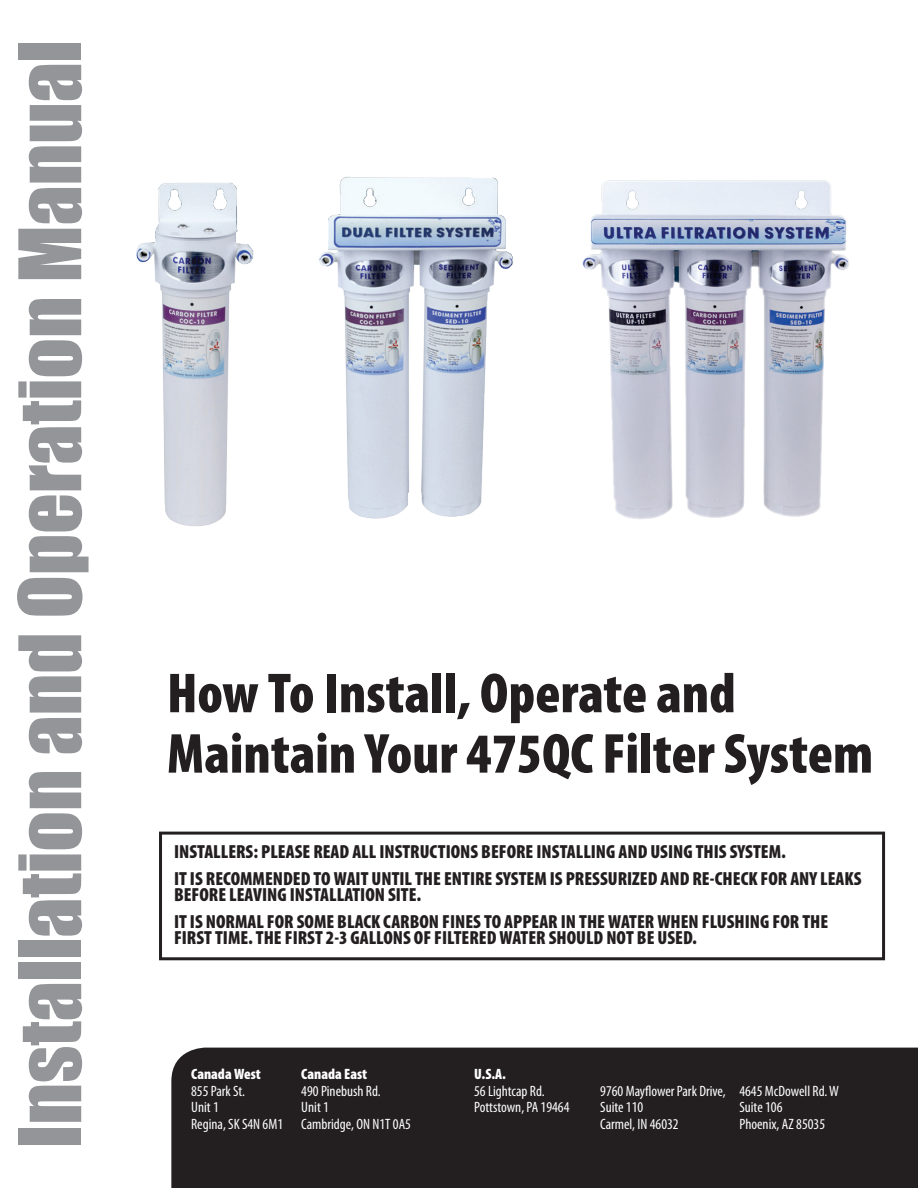
<style>
.page{position:relative;width:918px;height:1188px;background:#fff}
.page>*{position:absolute;margin:0;border:0;box-sizing:border-box;transform-origin:0 0}
.t1{font:79.5px "Impact";color:#939598}
.t2{font:900 condensed 56.85px "Myriad Pro";color:#231f20}
.t3{font:900 condensed 19.05px/16px "Myriad Pro";color:#231f20}
.t4{font:condensed 15px/16.5px "Myriad Pro";color:#fff}
.t5{font:900 condensed 15px "Myriad Pro";color:#fff}
</style>
<div class="page">
<div style="left:171px;top:1048px;width:747px;height:140px;background:#231f20"></div>
<div style="left:159px;top:832px;width:726px;height:128px;border:3px solid #231f20"></div>
<img style="left:582px;top:180px;width:267px;height:339px">
<img style="left:319px;top:176px;width:194px;height:343px">
<img style="left:136px;top:182px;width:118px;height:344px">
<p class="t1" style="left:-12px;top:1148px;width:1109px;rotate:-90deg">Installation and Operation Manual</p>
<p class="t2" style="left:167px;top:657px;width:570px">How To Install, Operate and</p>
<p class="t2" style="left:167px;top:717px;width:708px">Maintain Your 475QC Filter System</p>
<p class="t3" style="left:174px;top:843px;width:613px">INSTALLERS: PLEASE READ ALL INSTRUCTIONS BEFORE INSTALLING AND USING THIS SYSTEM.</p>
<p class="t3" style="left:174px;top:870px;width:689px">IT IS RECOMMENDED TO WAIT UNTIL THE ENTIRE SYSTEM IS PRESSURIZED AND RE-CHECK FOR ANY LEAKS<br>BEFORE LEAVING INSTALLATION SITE.</p>
<p class="t3" style="left:174px;top:913px;width:656px">IT IS NORMAL FOR SOME BLACK CARBON FINES TO APPEAR IN THE WATER WHEN FLUSHING FOR THE<br>FIRST TIME. THE FIRST 2-3 GALLONS OF FILTERED WATER SHOULD NOT BE USED.</p>
<p class="t5" style="left:191px;top:1065px;width:71px">Canada West</p>
<p class="t4" style="left:191px;top:1082px;width:56px">855 Park St.<br>Unit 1</p>
<p class="t4" style="left:191px;top:1115px;width:94px">Regina, SK S4N 6M1</p>
<p class="t5" style="left:301px;top:1065px;width:67px">Canada East</p>
<p class="t4" style="left:301px;top:1082px;width:81px">490 Pinebush Rd.<br>Unit 1</p>
<p class="t4" style="left:301px;top:1115px;width:111px">Cambridge, ON N1T 0A5</p>
<p class="t5" style="left:474px;top:1065px;width:33px">U.S.A.</p>
<p class="t4" style="left:474px;top:1082px;width:72px">56 Lightcap Rd.</p>
<p class="t4" style="left:474px;top:1099px;width:97px">Pottstown, PA 19464</p>
<p class="t4" style="left:600px;top:1082px;width:127px">9760 Mayflower Park Drive,<br>Suite 110</p>
<p class="t4" style="left:600px;top:1115px;width:80px">Carmel, IN 46032</p>
<p class="t4" style="left:739px;top:1082px;width:101px">4645 McDowell Rd. W<br>Suite 106<br>Phoenix, AZ 85035</p>
</div>
